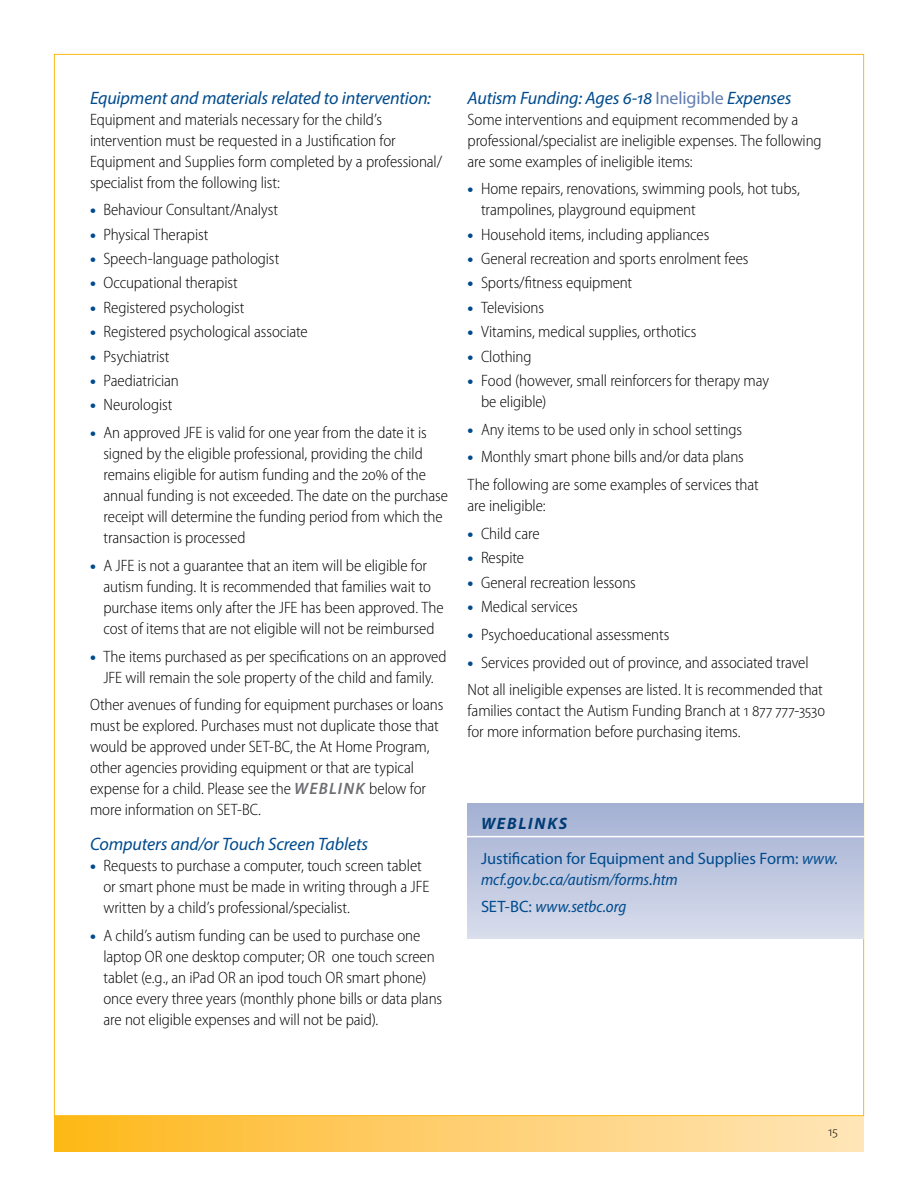
<style>
.page{position:relative;width:918px;height:1188px;background:#fff}
.page>*{position:absolute;margin:0;border:0;box-sizing:border-box;transform-origin:0 0}
.C-heads{font:italic 18px "Myriad Pro";letter-spacing:-.01em;color:#004b8d}
.Body{font:300 semi-condensed 16.5px/21px "Myriad Pro";letter-spacing:-.005em;color:#000}
.Weblink_Link{font:16.5px/21px "Myriad Pro";letter-spacing:-.005em;color:#004b8d}
.Weblink_Link-2{font:italic semi-condensed 16.5px "Myriad Pro";color:#004b8d}
.Weblink{font:italic 700 16.5px "Myriad Pro";letter-spacing:.11em;color:#003c76}
.t1{font:300 13.5px "Myriad Pro";color:#000}
.s1{font-weight:700;font-stretch:semi-expanded;color:#004b8d}
.s2{font-weight:600;font-style:italic;font-stretch:normal;color:#6d6e71}
.s3{font-style:normal;color:#607cb0}
.s4{font-style:italic;font-stretch:semi-condensed}
.s5{font-style:normal;font-stretch:normal}
</style>
<div class="page">
<div style="left:54px;top:1116px;width:810px;height:36px;background:linear-gradient(to right,#feb81d,#ffe5bc)"></div>
<div style="left:468px;top:803px;width:396px;height:135px;background:linear-gradient(to bottom,#a4b1d3,#d8dcec)"></div>
<hr style="left:461px;top:836px;width:403px;height:1px;background:#fff">
<p class="C-heads" style="left:90px;top:86px;width:343px">Equipment and materials related to intervention:</p>
<p class="Body" style="left:90px;top:109px;width:354px">Equipment and materials necessary for the child’s intervention must be requested in a Justification for Equipment and Supplies form completed by a professional/ specialist from the following list:</p>
<p class="Body" style="left:90px;top:200px;width:190px"><span class="s1">•</span> Behaviour Consultant/Analyst</p>
<p class="Body" style="left:90px;top:224px;width:120px"><span class="s1">•</span> Physical Therapist</p>
<p class="Body" style="left:90px;top:248px;width:191px"><span class="s1">•</span> Speech-language pathologist</p>
<p class="Body" style="left:90px;top:273px;width:149px"><span class="s1">•</span> Occupational therapist</p>
<p class="Body" style="left:90px;top:297px;width:156px"><span class="s1">•</span> Registered psychologist</p>
<p class="Body" style="left:90px;top:322px;width:219px"><span class="s1">•</span> Registered psychological associate</p>
<p class="Body" style="left:90px;top:346px;width:81px"><span class="s1">•</span> Psychiatrist</p>
<p class="Body" style="left:90px;top:370px;width:90px"><span class="s1">•</span> Paediatrician</p>
<p class="Body" style="left:90px;top:395px;width:84px"><span class="s1">•</span> Neurologist</p>
<p class="Body" style="left:104px;top:422px;width:346px;text-indent:-14px"><span class="s1">•</span> An approved JFE is valid for one year from the date it is signed by the eligible professional, providing the child remains eligible for autism funding and the 20% of the annual funding is not exceeded. The date on the purchase receipt will determine the funding period from which the transaction is processed</p>
<p class="Body" style="left:104px;top:555px;width:342px;text-indent:-14px"><span class="s1">•</span> A JFE is not a guarantee that an item will be eligible for autism funding. It is recommended that families wait to purchase items only after the JFE has been approved. The cost of items that are not eligible will not be reimbursed</p>
<p class="Body" style="left:90px;top:646px;width:358px;text-align:center"><span class="s1">•</span> The items purchased as per specifications on an approved<br>JFE will remain the sole property of the child and family.</p>
<p class="Body" style="left:90px;top:695px;width:355px">Other avenues of funding for equipment purchases or loans must be explored. Purchases must not duplicate those that would be approved under SET-BC, the At Home Program, other agencies providing equipment or that are typical expense for a child. Please see the <span class="s2">WEBLINK</span> below for more information on SET-BC.</p>
<p class="C-heads" style="left:90px;top:833px;width:280px">Computers and/or Touch Screen Tablets</p>
<p class="Body" style="left:104px;top:855px;width:327px;text-indent:-14px"><span class="s1">•</span> Requests to purchase a computer, touch screen tablet or smart phone must be made in writing through a JFE written by a child’s professional/specialist.</p>
<p class="Body" style="left:104px;top:925px;width:340px;text-indent:-14px"><span class="s1">•</span> A child’s autism funding can be used to purchase one laptop OR one desktop computer; OR one touch screen tablet (e.g., an iPad OR an ipod touch OR smart phone) once every three years (monthly phone bills or data plans are not eligible expenses and will not be paid).</p>
<p class="C-heads" style="left:468px;top:86px;width:325px">Autism Funding: Ages 6-18 <span class="s3">Ineligible</span> Expenses</p>
<p class="Body" style="left:468px;top:109px;width:356px">Some interventions and equipment recommended by a professional/specialist are ineligible expenses. The following are some examples of ineligible items:</p>
<p class="Body" style="left:481px;top:179px;width:320px;text-indent:-14px"><span class="s1">•</span> Home repairs, renovations, swimming pools, hot tubs, trampolines, playground equipment</p>
<p class="Body" style="left:468px;top:224px;width:243px"><span class="s1">•</span> Household items, including appliances</p>
<p class="Body" style="left:468px;top:248px;width:282px"><span class="s1">•</span> General recreation and sports enrolment fees</p>
<p class="Body" style="left:468px;top:273px;width:166px"><span class="s1">•</span> Sports/fitness equipment</p>
<p class="Body" style="left:468px;top:297px;width:78px"><span class="s1">•</span> Televisions</p>
<p class="Body" style="left:468px;top:322px;width:230px"><span class="s1">•</span> Vitamins, medical supplies, orthotics</p>
<p class="Body" style="left:468px;top:346px;width:66px"><span class="s1">•</span> Clothing</p>
<p class="Body" style="left:481px;top:370px;width:289px;text-indent:-14px"><span class="s1">•</span> Food (however, small reinforcers for therapy may be eligible)</p>
<p class="Body" style="left:468px;top:419px;width:276px"><span class="s1">•</span> Any items to be used only in school settings</p>
<p class="Body" style="left:468px;top:447px;width:278px"><span class="s1">•</span> Monthly smart phone bills and/or data plans</p>
<p class="Body" style="left:468px;top:475px;width:293px">The following are some examples of services that are ineligible:</p>
<p class="Body" style="left:468px;top:523px;width:74px"><span class="s1">•</span> Child care</p>
<p class="Body" style="left:468px;top:548px;width:58px"><span class="s1">•</span> Respite</p>
<p class="Body" style="left:468px;top:572px;width:170px"><span class="s1">•</span> General recreation lessons</p>
<p class="Body" style="left:468px;top:596px;width:112px"><span class="s1">•</span> Medical services</p>
<p class="Body" style="left:468px;top:624px;width:203px"><span class="s1">•</span> Psychoeducational assessments</p>
<p class="Body" style="left:468px;top:652px;width:343px"><span class="s1">•</span> Services provided out of province, and associated travel</p>
<p class="Body" style="left:468px;top:680px;width:359px">Not all ineligible expenses are listed. It is recommended that families contact the Autism Funding Branch at 1 877 777-3530 for more information before purchasing items.</p>
<p class="Weblink" style="left:481px;top:813px;width:88px">WEBLINKS</p>
<p class="Weblink_Link" style="left:481px;top:847px;width:359px">Justification for Equipment and Supplies Form: <span class="s4">www. mcf.gov.bc.ca/autism/forms.htm</span></p>
<p class="Weblink_Link-2" style="left:481px;top:898px;width:147px"><span class="s5">SET-BC:</span> www.setbc.org</p>
<p class="t1" style="left:828px;top:1124px;width:11px">15</p>
</div>
